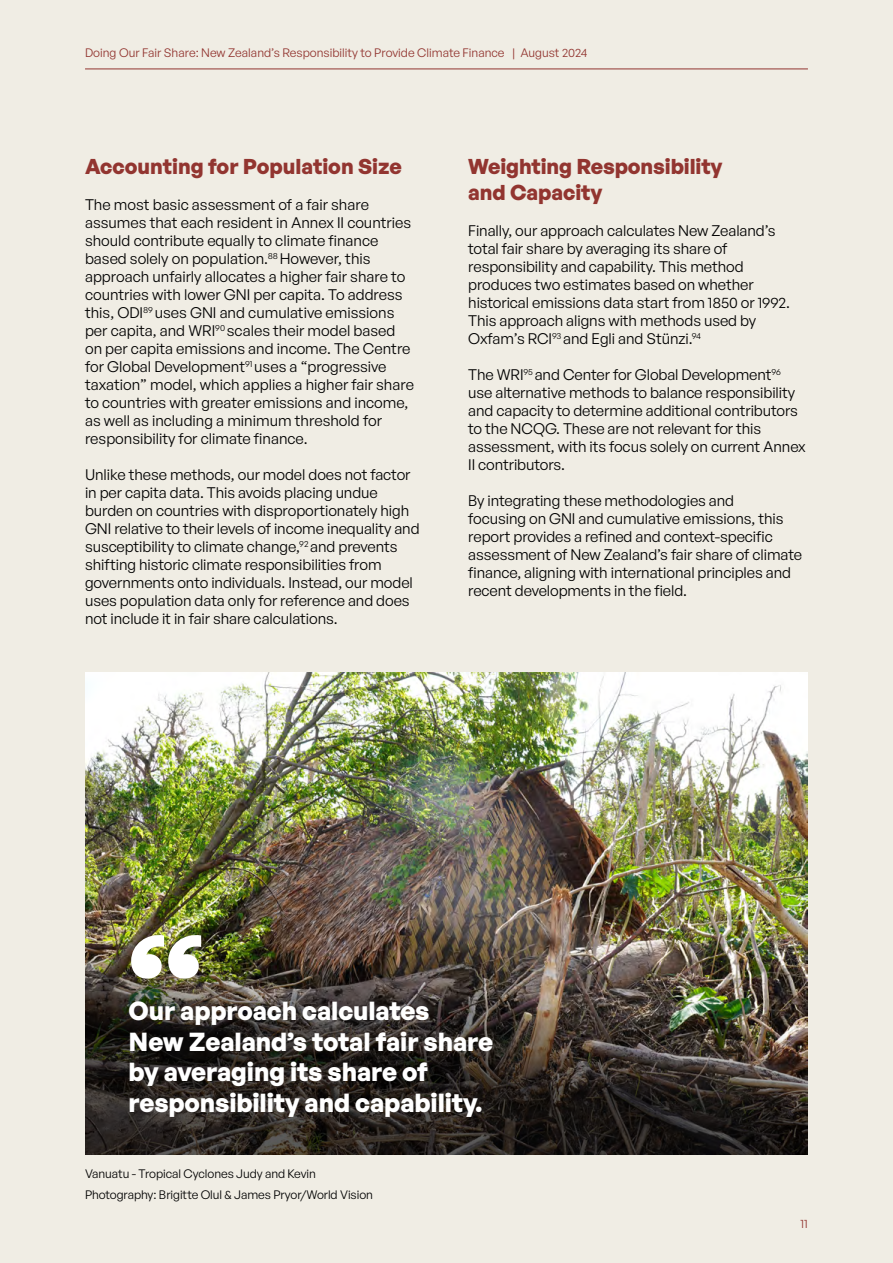
<style>
.page{position:relative;width:893px;height:1263px;background:#f0ede4}
.page>*{position:absolute;margin:0;border:0;box-sizing:border-box;transform-origin:0 0}
.t1{font:700 138.3px "General Sans";color:#fff}
.t2{font:700 25.5px/30.6px "General Sans";letter-spacing:-.005em;color:#fff}
.t3{font:700 21px/25.2px "General Sans";letter-spacing:-.005em;color:#923530}
.t4{font:15px/18px "General Sans";letter-spacing:-.005em;color:#000}
.t5{font:12px/20.4px "General Sans";letter-spacing:-.005em;color:#000}
.t6{font:12px "General Sans";color:#923530}
</style>
<div class="page">
<hr style="left:85px;top:69px;width:723px;height:1px;background:#923530">
<img style="left:85px;top:673px;width:723px;height:482px">
<p class="t6" style="left:85px;top:46px;width:504px">Doing Our Fair Share: New Zealand’s Responsibility to Provide Climate Finance | August 2024</p>
<h3 class="t3" style="left:85px;top:154px;width:318px">Accounting for Population Size</h3>
<p class="t4" style="left:85px;top:195px;width:330px">The most basic assessment of a fair share assumes that each resident in Annex II countries should contribute equally to climate finance based solely on population.<sup>88</sup> However, this approach unfairly allocates a higher fair share to countries with lower GNI per capita. To address this, ODI<sup>89</sup> uses GNI and cumulative emissions per capita, and WRI<sup>90</sup> scales their model based on per capita emissions and income. The Centre for Global Development<sup>91</sup> uses a “progressive taxation” model, which applies a higher fair share to countries with greater emissions and income, as well as including a minimum threshold for responsibility for climate finance.</p>
<p class="t4" style="left:85px;top:465px;width:336px">Unlike these methods, our model does not factor in per capita data. This avoids placing undue burden on countries with disproportionately high GNI relative to their levels of income inequality and susceptibility to climate change,<sup>92</sup> and prevents shifting historic climate responsibilities from governments onto individuals. Instead, our model uses population data only for reference and does not include it in fair share calculations.</p>
<h3 class="t3" style="left:468px;top:154px;width:256px">Weighting Responsibility and Capacity</h3>
<p class="t4" style="left:468px;top:221px;width:323px">Finally, our approach calculates New Zealand’s total fair share by averaging its share of responsibility and capability. This method produces two estimates based on whether historical emissions data start from 1850 or 1992.<br>This approach aligns with methods used by Oxfam’s RCI<sup>93</sup> and Egli and Stünzi.<sup>94</sup></p>
<p class="t4" style="left:468px;top:365px;width:339px">The WRI<sup>95</sup> and Center for Global Development<sup>96 </sup>use alternative methods to balance responsibility and capacity to determine additional contributors to the NCQG. These are not relevant for this assessment, with its focus solely on current Annex II contributors.</p>
<p class="t4" style="left:468px;top:491px;width:335px">By integrating these methodologies and<br>focusing on GNI and cumulative emissions, this report provides a refined and context-specific assessment of New Zealand’s fair share of climate finance, aligning with international principles and recent developments in the field.</p>
<h1 class="t1" style="left:129px;top:895px;width:76px">“</h1>
<h2 class="t2" style="left:129px;top:995px;width:366px">Our approach calculates<br>New Zealand’s total fair share by averaging its share of responsibility and capability.</h2>
<p class="t5" style="left:85px;top:1163px;width:289px">Vanuatu - Tropical Cyclones Judy and Kevin<br>Photography: Brigitte Olul &amp; James Pryor/World Vision</p>
<p class="t6" style="left:801px;top:1216px;width:9px">11</p>
</div>
